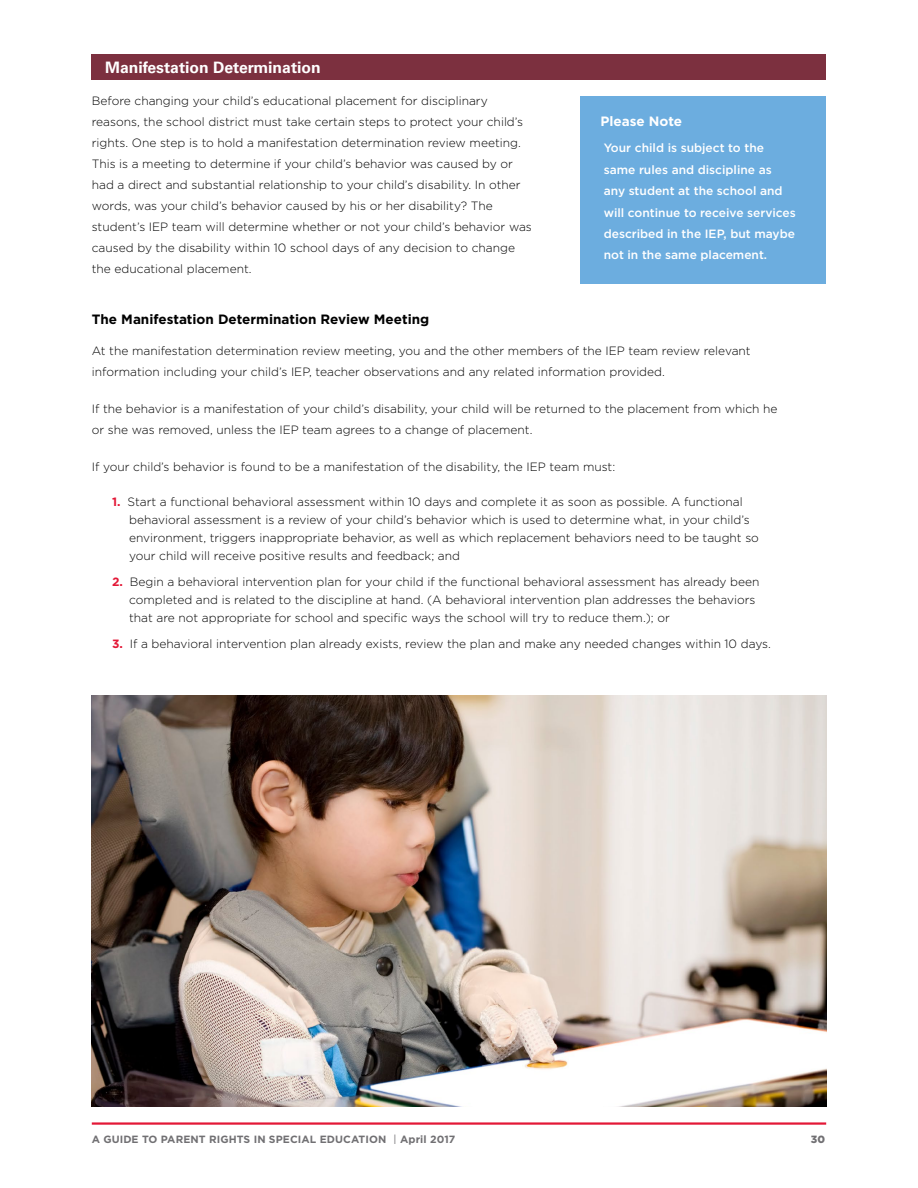
<style>
.page{position:relative;width:918px;height:1188px;background:#fff}
.page>*{position:absolute;margin:0;border:0;box-sizing:border-box;transform-origin:0 0}
.HD{font:700 15.75px "Univers LT Std";color:#fff}
.SubHD{font:700 13.5px "Gotham";color:#000}
.BOD{font:700 13.5px "Gotham";color:#fff}
.BOD-2{font:300 12px/21px "Gotham";color:#000}
.BOD-3{font:500 12px/21.5px "Gotham";color:#fff}
.t1{font:700 10.5px "Gotham";letter-spacing:.01em;color:#717073}
.t2{font:900 10.5px "Gotham";color:#717073}
.s1{font-weight:700;color:#e31837}
.s2{font-weight:300;font-size:13.5px}
</style>
<div class="page">
<hr style="left:92px;top:1122px;width:734px;height:3px;background:#e31837">
<div style="left:580px;top:96px;width:246px;height:188px;background:#6caddf"></div>
<div style="left:92px;top:54px;width:734px;height:26px;background:#7c303f"></div>
<img style="left:92px;top:696px;width:734px;height:411px">
<h3 class="HD" style="left:105px;top:59px;width:217px">Manifestation Determination</h3>
<p class="BOD-2" style="left:92px;top:90px;width:442px">Before changing your child’s educational placement for disciplinary reasons, the school district must take certain steps to protect your child’s rights. One step is to hold a manifestation determination review meeting.<br>This is a meeting to determine if your child’s behavior was caused by or had a direct and substantial relationship to your child’s disability. In other words, was your child’s behavior caused by his or her disability? The student’s IEP team will determine whether or not your child’s behavior was caused by the disability within 10 school days of any decision to change the educational placement.</p>
<h4 class="SubHD" style="left:92px;top:312px;width:339px">The Manifestation Determination Review Meeting</h4>
<p class="BOD-2" style="left:92px;top:340px;width:660px">At the manifestation determination review meeting, you and the other members of the IEP team review relevant information including your child’s IEP, teacher observations and any related information provided.</p>
<p class="BOD-2" style="left:92px;top:398px;width:687px">If the behavior is a manifestation of your child’s disability, your child will be returned to the placement from which he or she was removed, unless the IEP team agrees to a change of placement.</p>
<p class="BOD-2" style="left:92px;top:457px;width:525px">If your child’s behavior is found to be a manifestation of the disability, the IEP team must:</p>
<p class="BOD-2" style="left:129px;top:492px;width:631px;line-height:18px;text-indent:-17px"><span class="s1">1.</span> Start a functional behavioral assessment within 10 days and complete it as soon as possible. A functional behavioral assessment is a review of your child’s behavior which is used to determine what, in your child’s environment, triggers inappropriate behavior, as well as which replacement behaviors need to be taught so your child will receive positive results and feedback; and</p>
<p class="BOD-2" style="left:129px;top:572px;width:632px;line-height:18px;text-indent:-17px"><span class="s1">2.</span> Begin a behavioral intervention plan for your child if the functional behavioral assessment has already been completed and is related to the discipline at hand. (A behavioral intervention plan addresses the behaviors that are not appropriate for school and specific ways the school will try to reduce them.); or</p>
<p class="BOD-2" style="left:112px;top:633px;width:660px"><span class="s1">3.</span> If a behavioral intervention plan already exists, review the plan and make any needed changes within 10 days.</p>
<p class="BOD" style="left:600px;top:113px;width:83px">Please Note</p>
<p class="BOD-3" style="left:604px;top:137px;width:194px">Your child is subject to the same rules and discipline as any student at the school and will continue to receive services described in the IEP, but maybe not in the same placement.</p>
<p class="t1" style="left:92px;top:1133px;width:365px">A GUIDE TO PARENT RIGHTS IN SPECIAL EDUCATION <span class="s2">I</span> April 2017</p>
<p class="t2" style="left:811px;top:1133px;width:16px">30</p>
</div>
